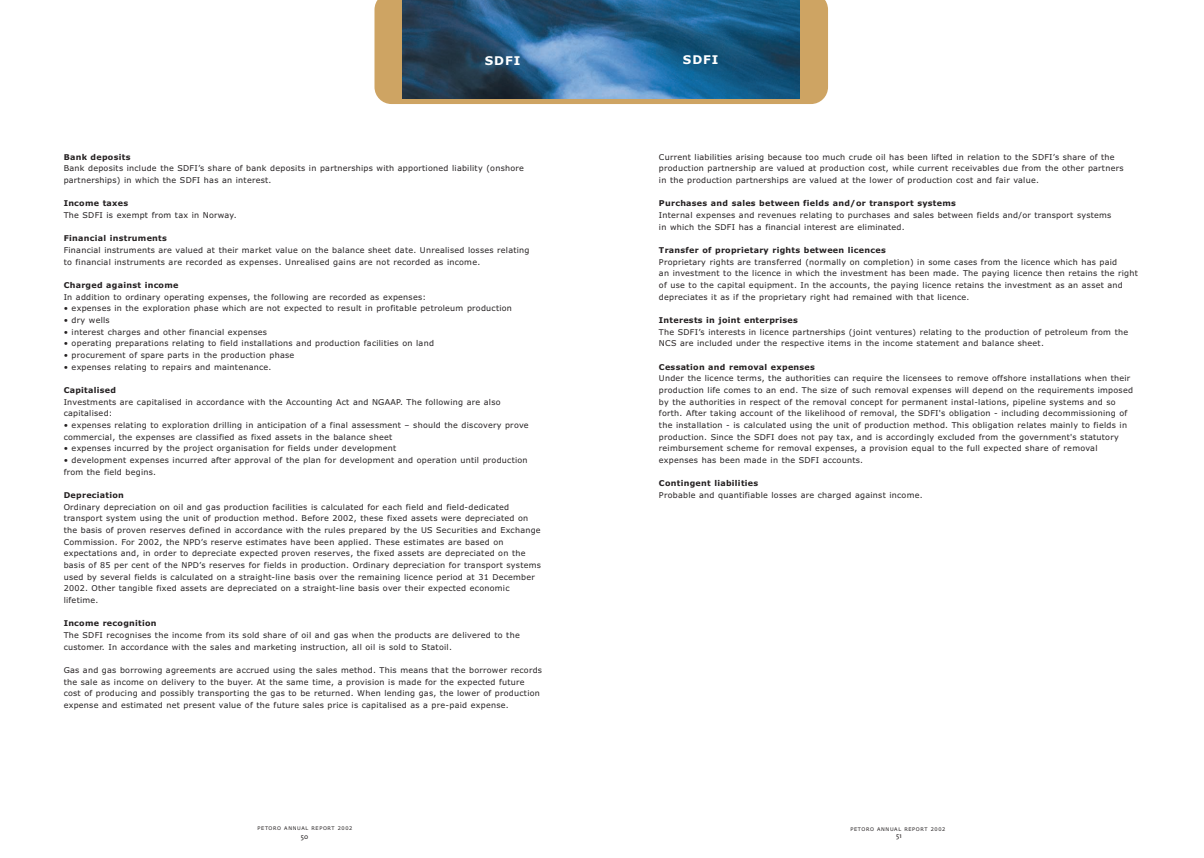
<style>
.page{position:relative;width:1204px;height:858px;background:#fff}
.page>*{position:absolute;margin:0;border:0;box-sizing:border-box;transform-origin:0 0}
.t1{font:700 12px "Verdana";letter-spacing:.07em;color:#fff}
.t2{font:8px/11.7px "Verdana";letter-spacing:.03em;color:#231f20}
.t3{font:700 8px "Verdana";letter-spacing:.035em;color:#231f20}
.t4{font:7px "The Sans";color:#231f20}
.t5{font:5px "Verdana";letter-spacing:.125em;color:#231f20}
</style>
<div class="page">
<svg style="left:374px;top:0;width:454px;height:104px;background:#c6a268"></svg>
<img style="left:403px;top:0;width:397px;height:98px">
<h1 class="t1" style="left:485px;top:56px;width:37px">SDFI</h1>
<h1 class="t1" style="left:683px;top:55px;width:37px">SDFI</h1>
<p class="t3" style="left:64px;top:154px;width:68px">Bank deposits</p>
<p class="t2" style="left:64px;top:163px;width:462px">Bank deposits include the SDFI’s share of bank deposits in partnerships with apportioned liability (onshore partnerships) in which the SDFI has an interest.</p>
<p class="t3" style="left:64px;top:201px;width:66px">Income taxes</p>
<p class="t2" style="left:64px;top:210px;width:175px">The SDFI is exempt from tax in Norway.</p>
<p class="t3" style="left:64px;top:236px;width:105px">Financial instruments</p>
<p class="t2" style="left:64px;top:245px;width:467px">Financial instruments are valued at their market value on the balance sheet date. Unrealised losses relating to financial instruments are recorded as expenses. Unrealised gains are not recorded as income.</p>
<p class="t3" style="left:64px;top:282px;width:116px">Charged against income</p>
<p class="t2" style="left:64px;top:292px;width:364px">In addition to ordinary operating expenses, the following are recorded as expenses:</p>
<p class="t2" style="left:64px;top:303px;width:450px">• expenses in the exploration phase which are not expected to result in profitable petroleum production</p>
<p class="t2" style="left:64px;top:315px;width:48px">• dry wells</p>
<p class="t2" style="left:64px;top:327px;width:205px">• interest charges and other financial expenses</p>
<p class="t2" style="left:64px;top:338px;width:372px">• operating preparations relating to field installations and production facilities on land</p>
<p class="t2" style="left:64px;top:350px;width:232px">• procurement of spare parts in the production phase</p>
<p class="t2" style="left:64px;top:362px;width:209px">• expenses relating to repairs and maintenance.</p>
<p class="t3" style="left:64px;top:387px;width:54px">Capitalised</p>
<p class="t2" style="left:64px;top:397px;width:438px">Investments are capitalised in accordance with the Accounting Act and NGAAP. The following are also capitalised:</p>
<p class="t2" style="left:64px;top:420px;width:467px">• expenses relating to exploration drilling in anticipation of a final assessment – should the discovery prove commercial, the expenses are classified as fixed assets in the balance sheet</p>
<p class="t2" style="left:64px;top:443px;width:334px">• expenses incurred by the project organisation for fields under development</p>
<p class="t2" style="left:64px;top:455px;width:466px">• development expenses incurred after approval of the plan for development and operation until production from the field begins.</p>
<p class="t3" style="left:64px;top:492px;width:62px">Depreciation</p>
<p class="t2" style="left:64px;top:502px;width:479px">Ordinary depreciation on oil and gas production facilities is calculated for each field and field-dedicated transport system using the unit of production method. Before 2002, these fixed assets were depreciated on the basis of proven reserves defined in accordance with the rules prepared by the US Securities and Exchange Commission. For 2002, the NPD’s reserve estimates have been applied. These estimates are based on expectations and, in order to depreciate expected proven reserves, the fixed assets are depreciated on the basis of 85 per cent of the NPD’s reserves for fields in production. Ordinary depreciation for transport systems used by several fields is calculated on a straight-line basis over the remaining licence period at 31 December 2002. Other tangible fixed assets are depreciated on a straight-line basis over their expected economic lifetime.</p>
<p class="t3" style="left:64px;top:621px;width:94px">Income recognition</p>
<p class="t2" style="left:64px;top:630px;width:458px">The SDFI recognises the income from its sold share of oil and gas when the products are delivered to the customer. In accordance with the sales and marketing instruction, all oil is sold to Statoil.</p>
<p class="t2" style="left:64px;top:665px;width:480px">Gas and gas borrowing agreements are accrued using the sales method. This means that the borrower records the sale as income on delivery to the buyer. At the same time, a provision is made for the expected future cost of producing and possibly transporting the gas to be returned. When lending gas, the lower of production expense and estimated net present value of the future sales price is capitalised as a pre-paid expense.</p>
<p class="t2" style="left:659px;top:152px;width:466px">Current liabilities arising because too much crude oil has been lifted in relation to the SDFI’s share of the production partnership are valued at production cost, while current receivables due from the other partners in the production partnerships are valued at the lower of production cost and fair value.</p>
<p class="t3" style="left:659px;top:201px;width:298px">Purchases and sales between fields and/or transport systems</p>
<p class="t2" style="left:659px;top:210px;width:454px">Internal expenses and revenues relating to purchases and sales between fields and/or transport systems in which the SDFI has a financial interest are eliminated.</p>
<p class="t3" style="left:659px;top:247px;width:228px">Transfer of proprietary rights between licences</p>
<p class="t2" style="left:659px;top:257px;width:480px">Proprietary rights are transferred (normally on completion) in some cases from the licence which has paid<br>an investment to the licence in which the investment has been made. The paying licence then retains the right of use to the capital equipment. In the accounts, the paying licence retains the investment as an asset and depreciates it as if the proprietary right had remained with that licence.</p>
<p class="t3" style="left:659px;top:317px;width:140px">Interests in joint enterprises</p>
<p class="t2" style="left:659px;top:327px;width:471px">The SDFI’s interests in licence partnerships (joint ventures) relating to the production of petroleum from the<br>NCS are included under the respective items in the income statement and balance sheet.</p>
<p class="t3" style="left:659px;top:364px;width:158px">Cessation and removal expenses</p>
<p class="t2" style="left:659px;top:373px;width:476px">Under the licence terms, the authorities can require the licensees to remove offshore installations when their production life comes to an end. The size of such removal expenses will depend on the requirements imposed by the authorities in respect of the removal concept for permanent instal-lations, pipeline systems and so forth. After taking account of the likelihood of removal, the SDFI's obligation - including decommissioning of the installation - is calculated using the unit of production method. This obligation relates mainly to fields in production. Since the SDFI does not pay tax, and is accordingly excluded from the government's statutory reimbursement scheme for removal expenses, a provision equal to the full expected share of removal expenses has been made in the SDFI accounts.</p>
<p class="t3" style="left:659px;top:481px;width:101px">Contingent liabilities</p>
<p class="t2" style="left:659px;top:490px;width:265px">Probable and quantifiable losses are charged against income.</p>
<p class="t5" style="left:258px;top:827px;width:96px">PETORO ANNUAL REPORT 2002</p>
<p class="t5" style="left:850px;top:827px;width:96px">PETORO ANNUAL REPORT 2002</p>
<p class="t4" style="left:301px;top:834px;width:9px">50</p>
<p class="t4" style="left:896px;top:833px;width:7px">51</p>
</div>
